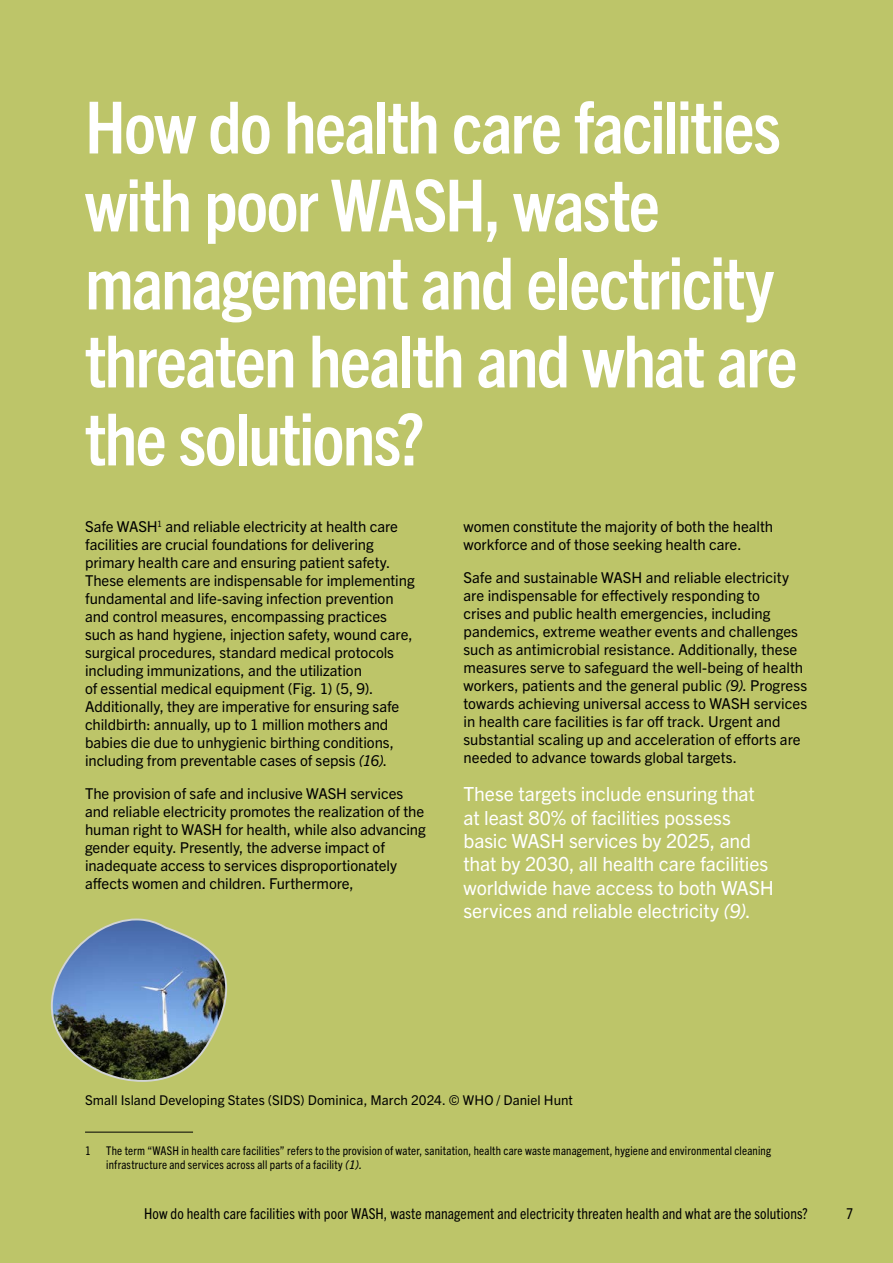
<style>
.page{position:relative;width:893px;height:1263px;background:#bdc569}
.page>*{position:absolute;margin:0;border:0;box-sizing:border-box;transform-origin:0 0}
.t1{font:700 condensed 72px/78px "Trade Gothic Next LT Pro";letter-spacing:-.025em;color:#fff}
.t2{font:19.5px/23.4px "Trade Gothic Next LT Pro";letter-spacing:-.01em;color:#fff}
.t3{font:15px/18px "Trade Gothic Next LT Pro";letter-spacing:-.005em;color:#000}
.t4{font:condensed 15px "Trade Gothic Next LT Pro";letter-spacing:.01em;color:#000}
.t5{font:13.5px "Trade Gothic Next LT Pro";letter-spacing:.005em;color:#000}
.t6{font:condensed 12px/14.4px "Trade Gothic Next LT Pro";letter-spacing:.015em;color:#000}
.s1{font-style:italic}
.s2{font-style:italic;font-stretch:normal}
</style>
<div class="page">
<hr style="left:85px;top:1132px;width:108px;height:1px;background:#000">
<img style="left:51px;top:918px;width:176px;height:164px">
<h1 class="t1" style="left:85px;top:84px;width:714px">How do health care facilities with poor WASH, waste management and electricity threaten health and what are the solutions?</h1>
<p class="t3" style="left:85px;top:517px;width:331px">Safe WASH<sup>1</sup> and reliable electricity at health care facilities are crucial foundations for delivering primary health care and ensuring patient safety.<br>These elements are indispensable for implementing fundamental and life-saving infection prevention and control measures, encompassing practices such as hand hygiene, injection safety, wound care, surgical procedures, standard medical protocols including immunizations, and the utilization<br>of essential medical equipment (Fig. 1) (5, 9).<br>Additionally, they are imperative for ensuring safe childbirth: annually, up to 1 million mothers and babies die due to unhygienic birthing conditions, including from preventable cases of sepsis <span class="s1">(16)</span>.</p>
<p class="t3" style="left:85px;top:783px;width:342px">The provision of safe and inclusive WASH services and reliable electricity promotes the realization of the human right to WASH for health, while also advancing gender equity. Presently, the adverse impact of inadequate access to services disproportionately affects women and children. Furthermore,</p>
<p class="t3" style="left:463px;top:517px;width:311px">women constitute the majority of both the health workforce and of those seeking health care.</p>
<p class="t3" style="left:463px;top:567px;width:345px">Safe and sustainable WASH and reliable electricity are indispensable for effectively responding to<br>crises and public health emergencies, including pandemics, extreme weather events and challenges such as antimicrobial resistance. Additionally, these measures serve to safeguard the well-being of health workers, patients and the general public <span class="s1">(9)</span>. Progress towards achieving universal access to WASH services in health care facilities is far off track. Urgent and substantial scaling up and acceleration of efforts are needed to advance towards global targets.</p>
<h2 class="t2" style="left:463px;top:781px;width:312px">These targets include ensuring that at least 80% of facilities possess basic WASH services by 2025, and that by 2030, all health care facilities worldwide have access to both WASH services and reliable electricity <span class="s1">(9)</span>.</h2>
<p class="t5" style="left:85px;top:1091px;width:489px">Small Island Developing States (SIDS) Dominica, March 2024. © WHO / Daniel Hunt</p>
<p class="t6" style="left:85px;top:1143px;width:7px">1</p>
<p class="t6" style="left:106px;top:1143px;width:666px">The term “WASH in health care facilities” refers to the provision of water, sanitation, health care waste management, hygiene and environmental cleaning infrastructure and services across all parts of a facility <span class="s2">(1).</span></p>
<p class="t4" style="left:144px;top:1203px;width:665px">How do health care facilities with poor WASH, waste management and electricity threaten health and what are the solutions?</p>
<p class="t4" style="left:846px;top:1203px;width:9px">7</p>
</div>
